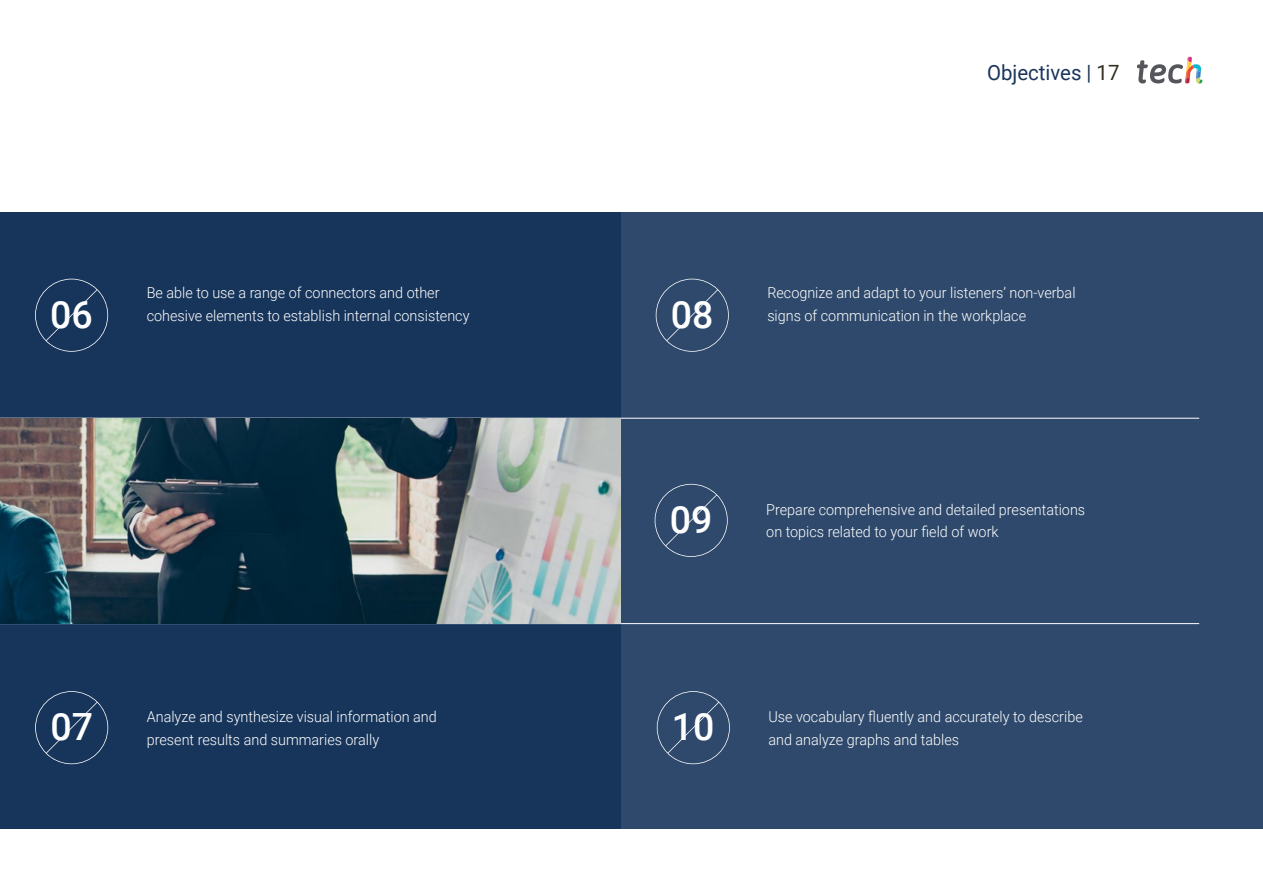
<style>
.page{position:relative;width:1263px;height:893px;background:#fff}
.page>*{position:absolute;margin:0;border:0;box-sizing:border-box;transform-origin:0 0}
.t1{font:500 37.5px "Roboto";color:#fff}
.t2{font:21px "Roboto";color:#1a355c}
.t3{font:300 15px "Roboto";color:#fff;scale:.96 1}
.s1{color:#312e20}
</style>
<div class="page">
<svg style="left:1137px;top:57px;width:65px;height:27px"></svg>
<div style="left:0;top:213px;width:621px;height:616px;background:#17355b"></div>
<div style="left:621px;top:213px;width:642px;height:616px;background:#2e496b"></div>
<hr style="left:0;top:418px;width:1199px;height:1px;background:#fff">
<hr style="left:0;top:623px;width:1199px;height:1px;background:#fff">
<svg style="left:657px;top:691px;width:73px;height:73px"></svg>
<svg style="left:656px;top:279px;width:73px;height:73px"></svg>
<svg style="left:655px;top:484px;width:73px;height:73px"></svg>
<img style="left:0;top:418px;width:621px;height:205px">
<svg style="left:35px;top:279px;width:73px;height:73px"></svg>
<svg style="left:35px;top:691px;width:73px;height:73px"></svg>
<h2 class="t2" style="left:987px;top:57px;width:134px">Objectives | <span class="s1">17</span></h2>
<p class="t3" style="left:147px;top:282px;width:307px">Be able to use a range of connectors and other</p>
<h1 class="t1" style="left:50px;top:288px;width:44px">06</h1>
<p class="t3" style="left:147px;top:305px;width:338px">cohesive elements to establish internal consistency</p>
<p class="t3" style="left:767px;top:282px;width:323px">Recognize and adapt to your listeners’ non-verbal</p>
<h1 class="t1" style="left:671px;top:288px;width:44px">08</h1>
<p class="t3" style="left:767px;top:305px;width:271px">signs of communication in the workplace</p>
<h1 class="t1" style="left:670px;top:493px;width:44px">09</h1>
<p class="t3" style="left:766px;top:499px;width:334px">Prepare comprehensive and detailed presentations</p>
<p class="t3" style="left:766px;top:521px;width:243px">on topics related to your field of work</p>
<h1 class="t1" style="left:50px;top:701px;width:44px">07</h1>
<p class="t3" style="left:147px;top:706px;width:304px">Analyze and synthesize visual information and</p>
<p class="t3" style="left:147px;top:729px;width:244px">present results and summaries orally</p>
<h1 class="t1" style="left:672px;top:701px;width:44px">10</h1>
<p class="t3" style="left:768px;top:706px;width:329px">Use vocabulary fluently and accurately to describe</p>
<p class="t3" style="left:768px;top:729px;width:200px">and analyze graphs and tables</p>
</div>
